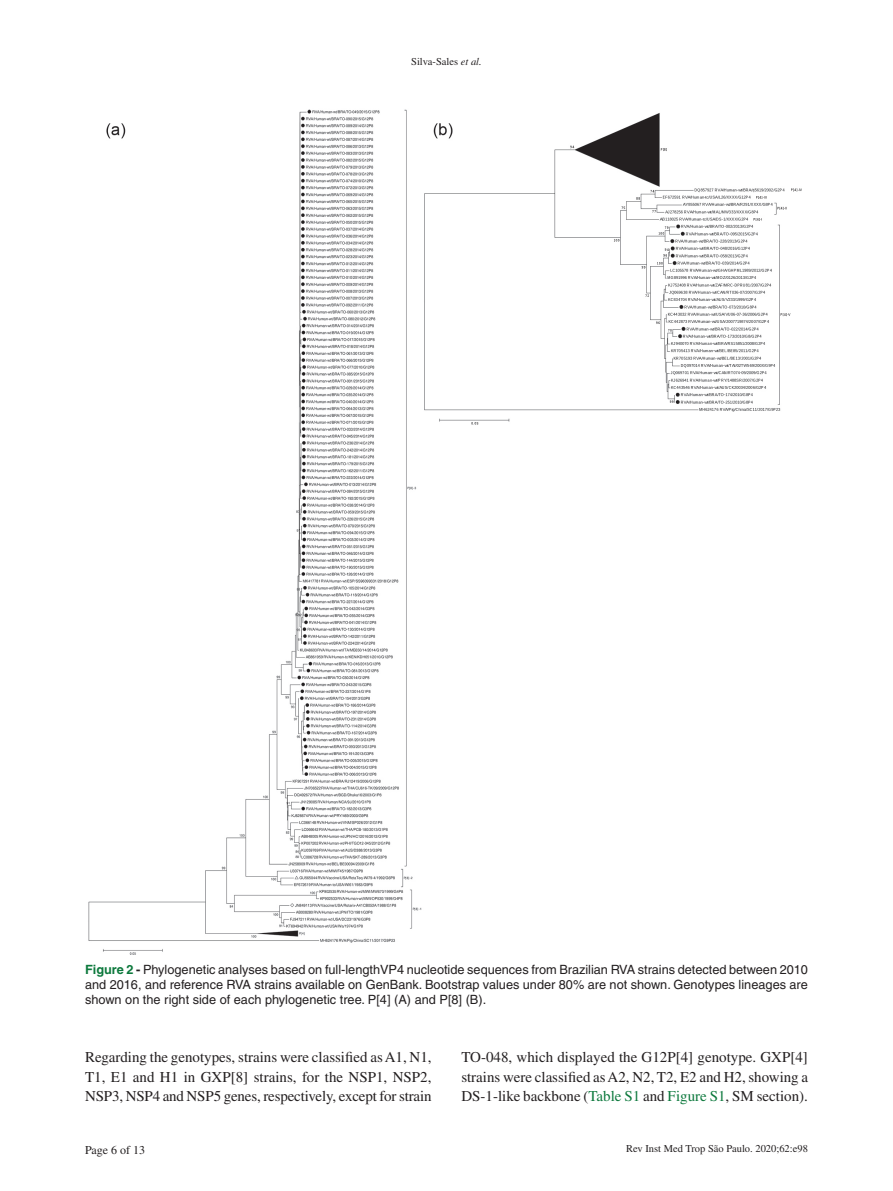
<style>
.page{position:relative;width:893px;height:1191px;background:#fff}
.page>*{position:absolute;margin:0;border:0;box-sizing:border-box;transform-origin:0 0}
.t1{font:15px/19.5px "Times";letter-spacing:-.01em;color:#231f20;text-align:justify}
.t2{font:12.75px/15px "Helvetica";color:#231f20;text-align:justify}
.t3{font:12px "Times";color:#231f20}
.t4{font:10.5px "Times";color:#231f20}
.s1{font-style:italic}
.s2{font-weight:700;color:#0d793d}
.s3{font-weight:700}
.s4{color:#0d793d}
</style>
<div class="page">
<img style="left:88px;top:109px;width:714px;height:845px">
<p class="t4" style="left:411px;top:56px;width:72px">Silva-Sales <span class="s1">et al.</span></p>
<p class="t2" style="left:85px;top:961px;width:724px"><span class="s2">Figure 2</span> <span class="s3">-</span> Phylogenetic analyses based on full-lengthVP4 nucleotide sequences from Brazilian RVA strains detected between 2010 and 2016, and reference RVA strains available on GenBank. Bootstrap values under 80% are not shown. Genotypes lineages are shown on the right side of each phylogenetic tree. P[4] (A) and P[8] (B).</p>
<p class="t1" style="left:85px;top:1047px;width:348px">Regarding the genotypes, strains were classified as A1, N1, T1, E1 and H1 in GXP[8] strains, for the NSP1, NSP2, NSP3, NSP4 and NSP5 genes, respectively, except for strain</p>
<p class="t1" style="left:461px;top:1047px;width:348px">TO-048, which displayed the G12P[4] genotype. GXP[4] strains were classified as A2, N2, T2, E2 and H2, showing a DS-1-like backbone (<span class="s4">Table S1</span> and <span class="s4">Figure S1</span>, SM section).</p>
<p class="t3" style="left:85px;top:1142px;width:62px">Page 6 of 13</p>
<p class="t4" style="left:626px;top:1143px;width:183px">Rev Inst Med Trop São Paulo. 2020;62:e98</p>
</div>
